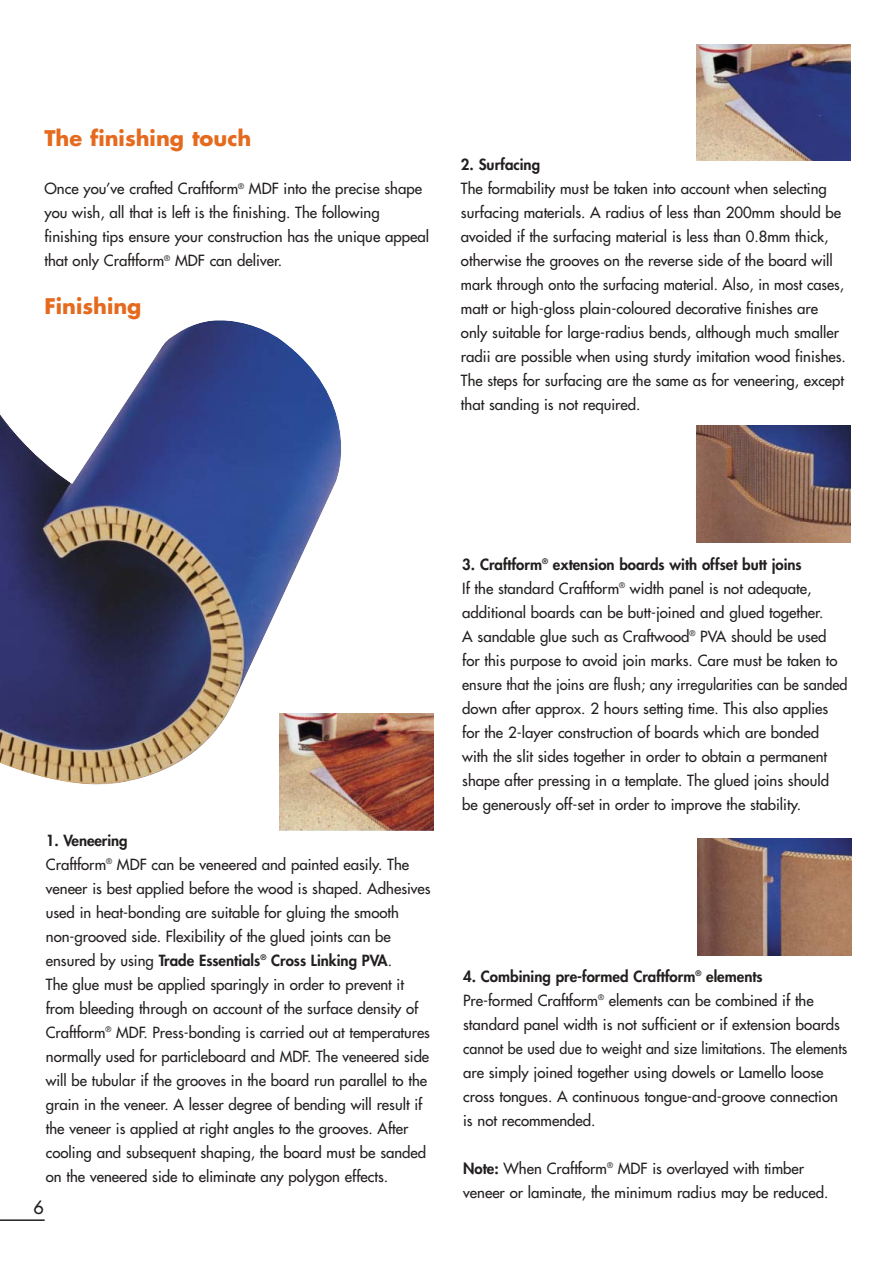
<style>
.page{position:relative;width:893px;height:1263px;background:#fff}
.page>*{position:absolute;margin:0;border:0;box-sizing:border-box;transform-origin:0 0}
.t1{font:700 21px "Futura";color:#e56a1e}
.t2{font:18px "Futura";color:#231f1f}
.t3{font:15px/24px "Futura";color:#231f1f}
.t4{font:800 15px "Futura";color:#231f1f}
.s1{font-weight:800}
</style>
<div class="page">
<hr style="left:0;top:1219px;width:45px;height:2px;background:#231f1f">
<img style="left:0;top:320px;width:342px;height:465px">
<img style="left:279px;top:714px;width:154px;height:117px">
<img style="left:696px;top:425px;width:154px;height:117px">
<img style="left:696px;top:44px;width:154px;height:117px">
<img style="left:697px;top:839px;width:154px;height:116px">
<h1 class="t1" style="left:44px;top:129px;width:208px">The finishing touch</h1>
<p class="t3" style="left:44px;top:178px;width:386px">Once you’ve crafted Craftform<sup>®</sup> MDF into the precise shape you wish, all that is left is the finishing. The following finishing tips ensure your construction has the unique appeal that only Craftform<sup>®</sup> MDF can deliver.</p>
<h1 class="t1" style="left:44px;top:297px;width:99px">Finishing</h1>
<p class="t4" style="left:461px;top:158px;width:81px">2. Surfacing</p>
<p class="t3" style="left:461px;top:178px;width:386px">The formability must be taken into account when selecting surfacing materials. A radius of less than 200mm should be avoided if the surfacing material is less than 0.8mm thick, otherwise the grooves on the reverse side of the board will mark through onto the surfacing material. Also, in most cases, matt or high-gloss plain-coloured decorative finishes are only suitable for large-radius bends, although much smaller radii are possible when using sturdy imitation wood finishes.<br>The steps for surfacing are the same as for veneering, except that sanding is not required.</p>
<p class="t3" style="left:46px;top:830px;width:386px"><span class="s1">1. Veneering<br></span>Craftform<sup>®</sup> MDF can be veneered and painted easily. The veneer is best applied before the wood is shaped. Adhesives used in heat-bonding are suitable for gluing the smooth non-grooved side. Flexibility of the glued joints can be ensured by using <span class="s1">Trade Essentials</span><sup>®</sup> <span class="s1">Cross Linking PVA</span>.<br>The glue must be applied sparingly in order to prevent it from bleeding through on account of the surface density of Craftform<sup>®</sup> MDF. Press-bonding is carried out at temperatures normally used for particleboard and MDF. The veneered side will be tubular if the grooves in the board run parallel to the grain in the veneer. A lesser degree of bending will result if the veneer is applied at right angles to the grooves. After cooling and subsequent shaping, the board must be sanded on the veneered side to eliminate any polygon effects.</p>
<p class="t2" style="left:34px;top:1199px;width:12px">6</p>
<p class="t3" style="left:462px;top:554px;width:386px"><span class="s1">3. Craftform</span><sup>®</sup> <span class="s1">extension boards with offset butt joins<br></span>If the standard Craftform<sup>®</sup> width panel is not adequate, additional boards can be butt-joined and glued together.<br>A sandable glue such as Craftwood<sup>®</sup> PVA should be used for this purpose to avoid join marks. Care must be taken to ensure that the joins are flush; any irregularities can be sanded down after approx. 2 hours setting time. This also applies for the 2-layer construction of boards which are bonded with the slit sides together in order to obtain a permanent shape after pressing in a template. The glued joins should be generously off-set in order to improve the stability.</p>
<p class="t3" style="left:463px;top:965px;width:385px"><span class="s1">4. Combining pre-formed Craftform</span><sup>®</sup> <span class="s1">elements<br></span>Pre-formed Craftform<sup>®</sup> elements can be combined if the standard panel width is not sufficient or if extension boards cannot be used due to weight and size limitations. The elements are simply joined together using dowels or Lamello loose cross tongues. A continuous tongue-and-groove connection is not recommended.</p>
<p class="t3" style="left:463px;top:1157px;width:367px"><span class="s1">Note:</span> When Craftform<sup>®</sup> MDF is overlayed with timber veneer or laminate, the minimum radius may be reduced.</p>
</div>
